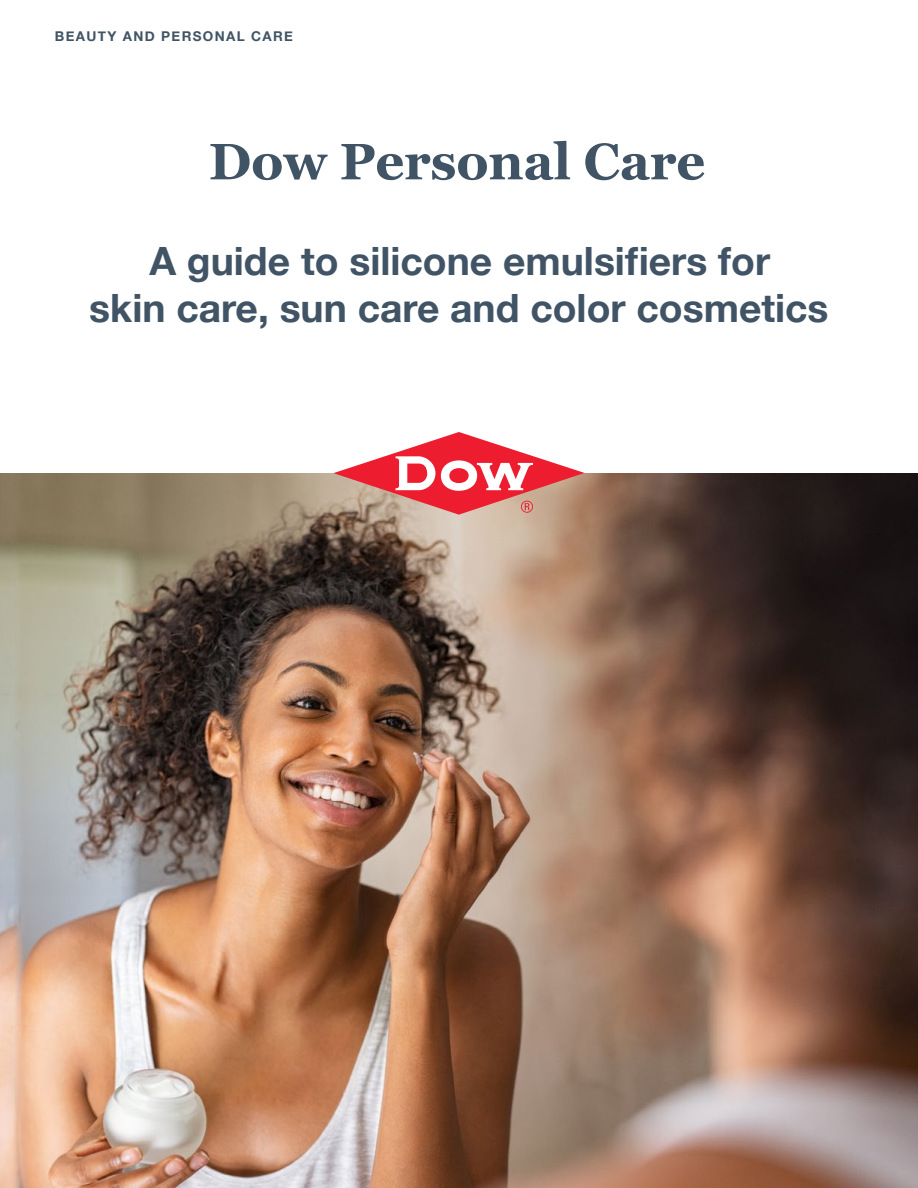
<style>
.page{position:relative;width:918px;height:1188px;background:#fff}
.page>*{position:absolute;margin:0;border:0;box-sizing:border-box;transform-origin:0 0}
.t1{font:700 51px "Georgia";letter-spacing:-.005em;color:#415465}
.t2{font:700 39px/46.8px "Helvetica Neue";color:#415465;text-align:center}
.t3{font:700 13.5px "Helvetica Neue";letter-spacing:.1em;color:#415465}
</style>
<div class="page">
<img style="left:0;top:473px;width:918px;height:715px">
<svg style="left:333px;top:432px;width:252px;height:83px"></svg>
<p class="t3" style="left:55px;top:26px;width:240px">BEAUTY AND PERSONAL CARE</p>
<h1 class="t1" style="left:209px;top:129px;width:498px">Dow Personal Care</h1>
<p class="t2" style="left:89px;top:238px;width:741px">A guide to silicone emulsifiers for<br>skin care, sun care and color cosmetics</p>
</div>
